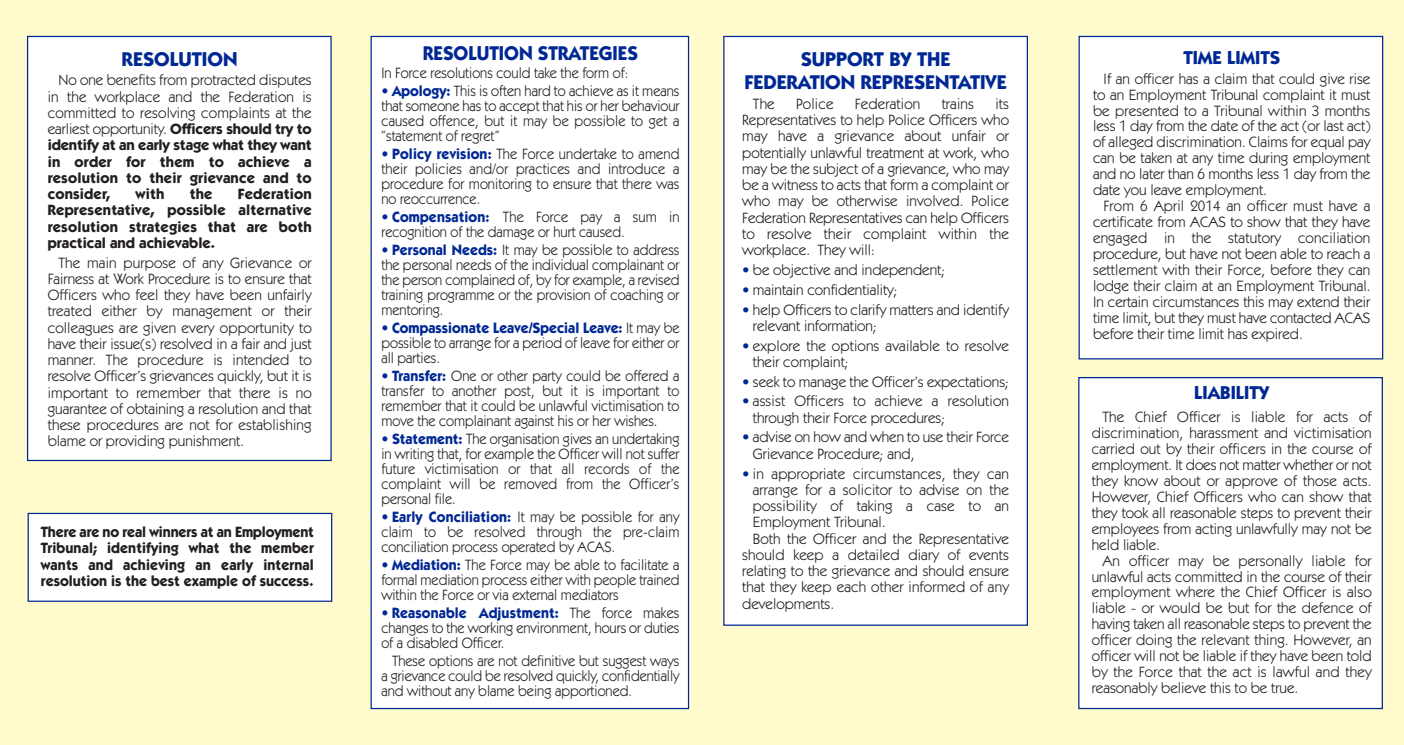
<style>
.page{position:relative;width:1404px;height:745px;background:#fffbcc}
.page>*{position:absolute;margin:0;border:0;box-sizing:border-box;transform-origin:0 0}
.t1{font:700 20px/23.5px "Itc Kabel";color:#002894;text-align:center}
.t2{font:700 20px "Itc Kabel";color:#002894;scale:.95 1}
.t3{font:700 18.75px "Itc Kabel";color:#002894}
.t4{font:15px/16.2px "Itc Kabel";color:#231f20;text-align:justify}
.t5{font:15px/15px "Itc Kabel";color:#231f20;text-align:justify;scale:.95 1}
.t6{font:700 15px/16.2px "Itc Kabel";color:#231f20;text-align:justify;scale:.96 1}
.t7{font:700 15px/16.2px "Itc Kabel";color:#231f20;text-align:justify}
.s1{font-weight:700}
.s2{font-weight:700;color:#002894}
.s3{color:#002894}
</style>
<div class="page">
<div style="left:372px;top:37px;width:316px;height:671px;background:#fff"></div>
<div style="left:28px;top:37px;width:302px;height:423px;background:#fff"></div>
<div style="left:27px;top:36px;width:305px;height:425px;border:1px solid #002894"></div>
<div style="left:724px;top:37px;width:303px;height:587px;background:#fff"></div>
<div style="left:1080px;top:37px;width:302px;height:321px;background:#fff"></div>
<div style="left:1079px;top:36px;width:304px;height:323px;border:1px solid #002894"></div>
<div style="left:1079px;top:378px;width:303px;height:330px;background:#fff"></div>
<div style="left:1078px;top:377px;width:305px;height:332px;border:1px solid #002894"></div>
<div style="left:29px;top:514px;width:302px;height:87px;background:#fff"></div>
<div style="left:28px;top:513px;width:304px;height:89px;border:1px solid #002894"></div>
<h1 class="t1" style="left:122px;top:48px;width:117px">RESOLUTION</h1>
<p class="t4" style="left:48px;top:73px;width:266px;text-indent:11px">No one benefits from protracted disputes in the workplace and the Federation is committed to resolving complaints at the earliest opportunity. <span class="s1">Officers should try to identify at an early stage what they want in order for them to achieve a resolution to their grievance and to consider,</span></p>
<p class="t7" style="left:48px;top:187px;width:266px;text-indent:190px">Federation Representative, possible alternative resolution strategies that are both practical and achievable.</p>
<p class="t4" style="left:48px;top:255px;width:266px;text-indent:11px">The main purpose of any Grievance or Fairness at Work Procedure is to ensure that Officers who feel they have been unfairly treated either by management or their colleagues are given every opportunity to have their issue(s) resolved in a fair and just manner. The procedure is intended to resolve Officer’s grievances quickly, but it is important to remember that there is no guarantee of obtaining a resolution and that these procedures are not for establishing blame or providing punishment.</p>
<p class="t7" style="left:136px;top:187px;width:30px">with</p>
<p class="t7" style="left:190px;top:187px;width:24px">the</p>
<p class="t6" style="left:41px;top:525px;width:286px">There are no real winners at an Employment Tribunal; identifying what the member wants and achieving an early internal resolution is the best example of success.</p>
<h1 class="t2" style="left:423px;top:46px;width:228px">RESOLUTION STRATEGIES</h1>
<p class="t5" style="left:381px;top:67px;width:261px">In Force resolutions could take the form of:</p>
<p class="t5" style="left:381px;top:85px;width:315px"><span class="s2">• Apology:</span> This is often hard to achieve as it means that someone has to accept that his or her behaviour caused offence, but it may be possible to get a “statement of regret”</p>
<p class="t5" style="left:381px;top:148px;width:315px"><span class="s2">• Policy revision:</span> The Force undertake to amend their policies and/or practices and introduce a procedure for monitoring to ensure that there was no reoccurrence.</p>
<p class="t5" style="left:381px;top:211px;width:315px"><span class="s2">• Compensation:</span> The Force pay a sum in recognition of the damage or hurt caused.</p>
<p class="t5" style="left:381px;top:244px;width:315px"><span class="s2">• Personal Needs:</span> It may be possible to address the personal needs of the individual complainant or the person complained of, by for example, a revised training programme or the provision of coaching or mentoring.</p>
<p class="t5" style="left:381px;top:322px;width:315px"><span class="s2">• Compassionate Leave/Special Leave:</span> It may be possible to arrange for a period of leave for either or all parties.</p>
<p class="t5" style="left:381px;top:370px;width:315px"><span class="s2">• Transfer:</span> One or other party could be offered a transfer to another post, but it is important to remember that it could be unlawful victimisation to move the complainant against his or her wishes.</p>
<p class="t5" style="left:381px;top:433px;width:315px"><span class="s2">• Statement:</span> The organisation gives an undertaking in writing that, for example the Officer will not suffer future victimisation or that all records of the complaint will be removed from the Officer’s personal file.</p>
<p class="t5" style="left:381px;top:511px;width:315px"><span class="s2">• Early Conciliation:</span> It may be possible for any claim to be resolved through the pre-claim conciliation process operated by ACAS.</p>
<p class="t5" style="left:381px;top:559px;width:315px"><span class="s2">• Mediation:</span> The Force may be able to facilitate a formal mediation process either with people trained within the Force or via external mediators</p>
<p class="t5" style="left:381px;top:607px;width:315px"><span class="s2">• Reasonable Adjustment:</span> The force makes changes to the working environment, hours or duties of a disabled Officer.</p>
<p class="t5" style="left:381px;top:655px;width:315px;text-indent:11px">These options are not definitive but suggest ways a grievance could be resolved quickly, confidentially and without any blame being apportioned.</p>
<h1 class="t1" style="left:745px;top:48px;width:264px">SUPPORT BY THE<br>FEDERATION REPRESENTATIVE</h1>
<p class="t4" style="left:753px;top:97px;width:23px">The</p>
<p class="t4" style="left:796px;top:97px;width:39px">Police</p>
<p class="t4" style="left:855px;top:97px;width:67px">Federation</p>
<p class="t4" style="left:942px;top:97px;width:34px">trains</p>
<p class="t4" style="left:742px;top:97px;width:268px;text-indent:253px">its Representatives to help Police Officers who may have a grievance about unfair or potentially unlawful treatment at work, who may be the subject of a grievance, who may be a witness to acts that form a complaint or who may be otherwise involved. Police Federation Representatives can help Officers to resolve their complaint within the workplace. They will:</p>
<p class="t4" style="left:742px;top:263px;width:204px"><span class="s3">•</span> be objective and independent;</p>
<p class="t4" style="left:742px;top:283px;width:157px"><span class="s3">•</span> maintain confidentiality;</p>
<p class="t4" style="left:753px;top:302px;width:258px;text-indent:-11px"><span class="s3">•</span> help Officers to clarify matters and identify relevant information;</p>
<p class="t4" style="left:753px;top:338px;width:258px;text-indent:-11px"><span class="s3">•</span> explore the options available to resolve their complaint;</p>
<p class="t4" style="left:742px;top:374px;width:268px"><span class="s3">•</span> seek to manage the Officer’s expectations;</p>
<p class="t4" style="left:753px;top:394px;width:258px;text-indent:-11px"><span class="s3">•</span> assist Officers to achieve a resolution through their Force procedures;</p>
<p class="t4" style="left:753px;top:430px;width:258px;text-indent:-11px"><span class="s3">•</span> advise on how and when to use their Force<br>Grievance Procedure; and,</p>
<p class="t4" style="left:742px;top:466px;width:268px"><span class="s3">•</span> in appropriate circumstances, they can</p>
<p class="t4" style="left:753px;top:483px;width:258px">arrange for a solicitor to advise on the</p>
<p class="t4" style="left:753px;top:499px;width:258px">possibility of taking a case to an</p>
<p class="t4" style="left:753px;top:515px;width:134px">Employment Tribunal.</p>
<p class="t4" style="left:753px;top:531px;width:258px">Both the Officer and the Representative</p>
<p class="t4" style="left:742px;top:548px;width:268px">should keep a detailed diary of events</p>
<p class="t4" style="left:742px;top:564px;width:268px">relating to the grievance and should ensure</p>
<p class="t4" style="left:742px;top:580px;width:268px">that they keep each other informed of any</p>
<p class="t4" style="left:742px;top:596px;width:94px">developments.</p>
<p class="t3" style="left:1183px;top:51px;width:98px">TIME LIMITS</p>
<p class="t4" style="left:1093px;top:72px;width:279px;text-indent:11px">If an officer has a claim that could give rise to an Employment Tribunal complaint it must be presented to a Tribunal within 3 months less 1 day from the date of the act (or last act) of alleged discrimination. Claims for equal pay can be taken at any time during employment and no later than 6 months less 1 day from the date you leave employment.</p>
<p class="t4" style="left:1093px;top:199px;width:279px;text-indent:11px">From 6 April 2014 an officer must have a certificate from ACAS to show that they have engaged in the statutory conciliation procedure, but have not been able to reach a settlement with their Force, before they can lodge their claim at an Employment Tribunal.<br>In certain circumstances this may extend their time limit, but they must have contacted ACAS before their time limit has expired.</p>
<p class="t3" style="left:1194px;top:386px;width:76px">LIABILITY</p>
<p class="t4" style="left:1092px;top:410px;width:281px;text-indent:11px">The Chief Officer is liable for acts of discrimination, harassment and victimisation carried out by their officers in the course of employment. It does not matter whether or not they know about or approve of those acts.<br>However, Chief Officers who can show that they took all reasonable steps to prevent their employees from acting unlawfully may not be held liable.</p>
<p class="t4" style="left:1092px;top:553px;width:281px;text-indent:11px">An officer may be personally liable for unlawful acts committed in the course of their employment where the Chief Officer is also liable - or would be but for the defence of having taken all reasonable steps to prevent the officer doing the relevant thing. However, an officer will not be liable if they have been told by the Force that the act is lawful and they reasonably believe this to be true.</p>
</div>
